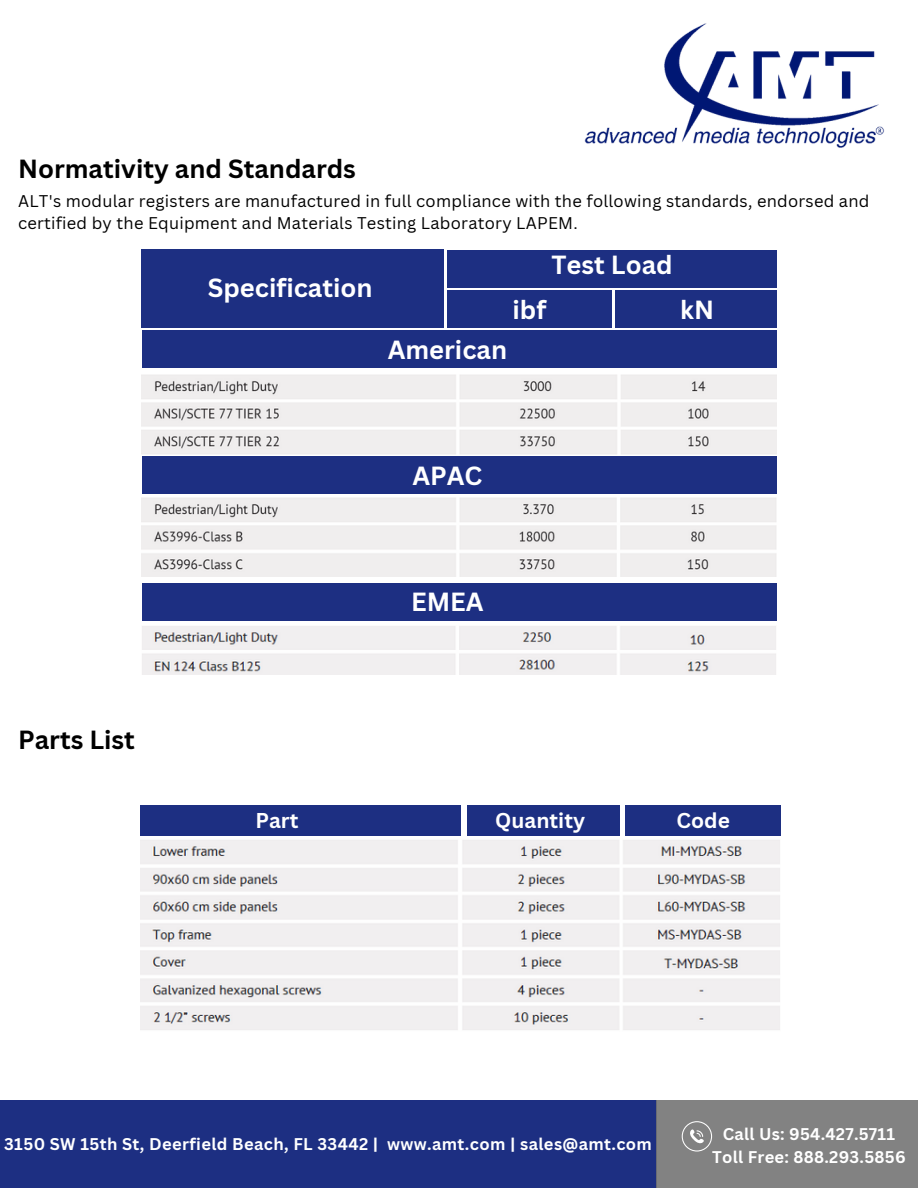
<style>
.page{position:relative;width:918px;height:1188px;background:#fff}
.page>*{position:absolute;margin:0;border:0;box-sizing:border-box;transform-origin:0 0}
.t1{font:700 25.5px "Canva Sans";color:#fff}
.t2{font:700 25.5px "Canva Sans";color:#000}
.t3{font:700 20.85px "Canva Sans";color:#fff}
.t4{font:16.5px/22.5px "Canva Sans";letter-spacing:.015em;color:#000}
.t5{font:700 16.5px "Canva Sans";letter-spacing:.025em;color:#fff}
</style>
<div class="page">
<img style="left:584px;top:23px;width:301px;height:125px">
<div style="left:0;top:1100px;width:656px;height:88px;background:#1d2f82"></div>
<div style="left:656px;top:1100px;width:262px;height:88px;background:#828282"></div>
<svg style="left:682px;top:1121px;width:30px;height:31px"></svg>
<div style="left:142px;top:331px;width:634px;height:37px;background:#1d2f82"></div>
<div style="left:142px;top:250px;width:302px;height:78px;background:#1d2f82"></div>
<div style="left:447px;top:250px;width:330px;height:37px;background:#1d2f82"></div>
<div style="left:447px;top:291px;width:165px;height:37px;background:#1d2f82"></div>
<div style="left:615px;top:291px;width:161px;height:37px;background:#1d2f82"></div>
<img style="left:142px;top:375px;width:634px;height:80px">
<div style="left:142px;top:457px;width:634px;height:37px;background:#1d2f82"></div>
<img style="left:142px;top:497px;width:634px;height:79px">
<div style="left:142px;top:583px;width:634px;height:37px;background:#1d2f82"></div>
<div style="left:141px;top:805px;width:320px;height:31px;background:#1d2f82"></div>
<div style="left:467px;top:805px;width:152px;height:31px;background:#1d2f82"></div>
<div style="left:625px;top:805px;width:156px;height:31px;background:#1d2f82"></div>
<img style="left:142px;top:626px;width:634px;height:49px">
<img style="left:141px;top:840px;width:639px;height:190px">
<p class="t2" style="left:18px;top:150px;width:339px">Normativity and Standards</p>
<p class="t4" style="left:18px;top:189px;width:853px">ALT's modular registers are manufactured in full compliance with the following standards, endorsed and certifi ed by the Equipment and Materials Testing Laboratory LAPEM.</p>
<p class="t2" style="left:18px;top:722px;width:118px">Parts List</p>
<p class="t1" style="left:208px;top:270px;width:166px">Specification</p>
<p class="t1" style="left:551px;top:247px;width:123px">Test Load</p>
<p class="t1" style="left:388px;top:332px;width:121px">American</p>
<p class="t1" style="left:513px;top:292px;width:35px">ibf</p>
<p class="t1" style="left:680px;top:292px;width:35px">kN</p>
<p class="t1" style="left:412px;top:458px;width:72px">APAC</p>
<p class="t1" style="left:411px;top:584px;width:74px">EMEA</p>
<p class="t3" style="left:255px;top:806px;width:45px">Part</p>
<p class="t3" style="left:495px;top:806px;width:91px">Quantity</p>
<p class="t3" style="left:677px;top:806px;width:55px">Code</p>
<p class="t5" style="left:4px;top:1132px;width:649px">3150 SW 15th St, Deerfield Beach, FL 33442 | www.amt.com | sales@amt.com</p>
<p class="t5" style="left:723px;top:1123px;width:174px">Call Us: 954.427.5711</p>
<p class="t5" style="left:712px;top:1145px;width:195px">Toll Free: 888.293.5856</p>
</div>
